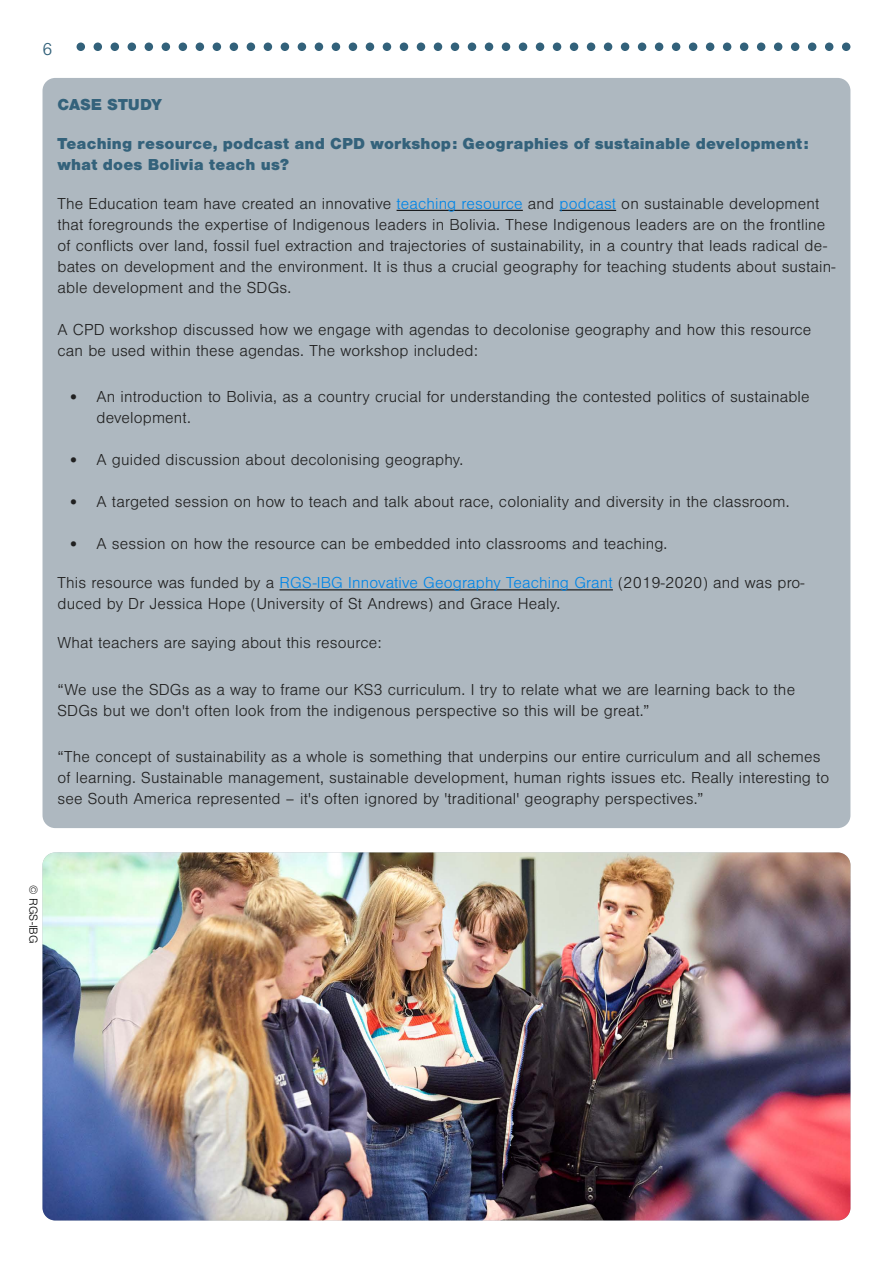
<style>
.page{position:relative;width:893px;height:1263px;background:#fff}
.page>*{position:absolute;margin:0;border:0;box-sizing:border-box;transform-origin:0 0}
.t1{font:300 18px "Nimbus San";color:#32617a}
.t2{font:300 16.5px/21px "Nimbus San";letter-spacing:.01em;color:#212121}
.t3{font:900 16.5px/21px "Nimbus San";letter-spacing:.01em;color:#34627b}
.t4{font:300 12px "Nimbus San";color:#000}
.s1{color:#0085e7}
.s2{font-family:"Calibri";font-weight:400}
</style>
<div class="page">
<div style="left:77px;top:43px;width:8px;height:8px;background:#32617a;border-radius:50%"></div>
<div style="left:94px;top:43px;width:8px;height:8px;background:#32617a;border-radius:50%"></div>
<div style="left:128px;top:43px;width:8px;height:8px;background:#32617a;border-radius:50%"></div>
<div style="left:145px;top:43px;width:8px;height:8px;background:#32617a;border-radius:50%"></div>
<div style="left:162px;top:43px;width:8px;height:8px;background:#32617a;border-radius:50%"></div>
<div style="left:179px;top:43px;width:8px;height:8px;background:#32617a;border-radius:50%"></div>
<div style="left:349px;top:43px;width:8px;height:8px;background:#32617a;border-radius:50%"></div>
<div style="left:366px;top:43px;width:8px;height:8px;background:#32617a;border-radius:50%"></div>
<div style="left:383px;top:43px;width:8px;height:8px;background:#32617a;border-radius:50%"></div>
<div style="left:400px;top:43px;width:8px;height:8px;background:#32617a;border-radius:50%"></div>
<div style="left:434px;top:43px;width:8px;height:8px;background:#32617a;border-radius:50%"></div>
<div style="left:451px;top:43px;width:8px;height:8px;background:#32617a;border-radius:50%"></div>
<div style="left:468px;top:43px;width:8px;height:8px;background:#32617a;border-radius:50%"></div>
<div style="left:485px;top:43px;width:8px;height:8px;background:#32617a;border-radius:50%"></div>
<div style="left:111px;top:43px;width:8px;height:8px;background:#32617a;border-radius:50%"></div>
<div style="left:417px;top:43px;width:8px;height:8px;background:#32617a;border-radius:50%"></div>
<div style="left:196px;top:43px;width:8px;height:8px;background:#32617a;border-radius:50%"></div>
<div style="left:213px;top:43px;width:8px;height:8px;background:#32617a;border-radius:50%"></div>
<div style="left:230px;top:43px;width:8px;height:8px;background:#32617a;border-radius:50%"></div>
<div style="left:247px;top:43px;width:8px;height:8px;background:#32617a;border-radius:50%"></div>
<div style="left:281px;top:43px;width:8px;height:8px;background:#32617a;border-radius:50%"></div>
<div style="left:298px;top:43px;width:8px;height:8px;background:#32617a;border-radius:50%"></div>
<div style="left:315px;top:43px;width:8px;height:8px;background:#32617a;border-radius:50%"></div>
<div style="left:332px;top:43px;width:8px;height:8px;background:#32617a;border-radius:50%"></div>
<div style="left:264px;top:43px;width:8px;height:8px;background:#32617a;border-radius:50%"></div>
<div style="left:502px;top:43px;width:8px;height:8px;background:#32617a;border-radius:50%"></div>
<div style="left:519px;top:43px;width:8px;height:8px;background:#32617a;border-radius:50%"></div>
<div style="left:536px;top:43px;width:8px;height:8px;background:#32617a;border-radius:50%"></div>
<div style="left:553px;top:43px;width:8px;height:8px;background:#32617a;border-radius:50%"></div>
<div style="left:587px;top:43px;width:8px;height:8px;background:#32617a;border-radius:50%"></div>
<div style="left:604px;top:43px;width:8px;height:8px;background:#32617a;border-radius:50%"></div>
<div style="left:621px;top:43px;width:8px;height:8px;background:#32617a;border-radius:50%"></div>
<div style="left:638px;top:43px;width:8px;height:8px;background:#32617a;border-radius:50%"></div>
<div style="left:570px;top:43px;width:8px;height:8px;background:#32617a;border-radius:50%"></div>
<div style="left:655px;top:43px;width:8px;height:8px;background:#32617a;border-radius:50%"></div>
<div style="left:672px;top:43px;width:8px;height:8px;background:#32617a;border-radius:50%"></div>
<div style="left:689px;top:43px;width:8px;height:8px;background:#32617a;border-radius:50%"></div>
<div style="left:706px;top:43px;width:8px;height:8px;background:#32617a;border-radius:50%"></div>
<div style="left:740px;top:43px;width:8px;height:8px;background:#32617a;border-radius:50%"></div>
<div style="left:757px;top:43px;width:8px;height:8px;background:#32617a;border-radius:50%"></div>
<div style="left:774px;top:43px;width:8px;height:8px;background:#32617a;border-radius:50%"></div>
<div style="left:791px;top:43px;width:8px;height:8px;background:#32617a;border-radius:50%"></div>
<div style="left:723px;top:43px;width:8px;height:8px;background:#32617a;border-radius:50%"></div>
<div style="left:808px;top:43px;width:8px;height:8px;background:#32617a;border-radius:50%"></div>
<div style="left:825px;top:43px;width:8px;height:8px;background:#32617a;border-radius:50%"></div>
<div style="left:842px;top:43px;width:8px;height:8px;background:#32617a;border-radius:50%"></div>
<div style="left:43px;top:78px;width:807px;height:750px;background:#aeb8c0;border-radius:13px"></div>
<hr style="left:397px;top:210px;width:126px;height:1px;background:#000">
<hr style="left:560px;top:210px;width:56px;height:1px;background:#000">
<hr style="left:279px;top:589px;width:334px;height:1px;background:#000">
<img style="left:43px;top:852px;width:807px;height:368px">
<p class="t1" style="left:43px;top:39px;width:12px">6</p>
<p class="t3" style="left:58px;top:94px;width:106px">CASE STUDY</p>
<p class="t3" style="left:58px;top:133px;width:753px">Teaching resource, podcast and CPD workshop: Geographies of sustainable development: what does Bolivia teach us?</p>
<p class="t2" style="left:58px;top:193px;width:779px">The Education team have created an innovative <span class="s1">teaching resource</span> and <span class="s1">podcast</span> on sustainable development that foregrounds the expertise of Indigenous leaders in Bolivia. These Indigenous leaders are on the frontline of conflicts over land, fossil fuel extraction and trajectories of sustainability, in a country that leads radical de&shy;bates on development and the environment. It is thus a crucial geography for teaching students about sustain&shy;able development and the SDGs.</p>
<p class="t2" style="left:58px;top:319px;width:755px">A CPD workshop discussed how we engage with agendas to decolonise geography and how this resource can be used within these agendas. The workshop included:</p>
<p class="t2" style="left:97px;top:387px;width:715px;text-indent:-27px"><span class="s2">•</span> An introduction to Bolivia, as a country crucial for understanding the contested politics of sustainable development.</p>
<p class="t2" style="left:70px;top:450px;width:395px"><span class="s2">•</span> A guided discussion about decolonising geography.</p>
<p class="t2" style="left:70px;top:492px;width:722px"><span class="s2">•</span> A targeted session on how to teach and talk about race, coloniality and diversity in the classroom.</p>
<p class="t2" style="left:70px;top:534px;width:599px"><span class="s2">•</span> A session on how the resource can be embedded into classrooms and teaching.</p>
<p class="t2" style="left:58px;top:573px;width:749px">This resource was funded by a <span class="s1">RGS-IBG Innovative Geography Teaching Grant</span> (2019-2020) and was pro&shy;duced by Dr Jessica Hope (University of St Andrews) and Grace Healy.</p>
<p class="t2" style="left:58px;top:633px;width:326px">What teachers are saying about this resource:</p>
<p class="t2" style="left:58px;top:679px;width:739px">“We use the SDGs as a way to frame our KS3 curriculum. I try to relate what we are learning back to the<br>SDGs but we don't often look from the indigenous perspective so this will be great.”</p>
<p class="t2" style="left:58px;top:747px;width:773px">“The concept of sustainability as a whole is something that underpins our entire curriculum and all schemes of learning. Sustainable management, sustainable development, human rights issues etc. Really interesting to see South America represented – it's often ignored by 'traditional' geography perspectives.”</p>
<p class="t4" style="left:40px;top:885px;width:60px;rotate:90deg">© RGS-IBG</p>
</div>
